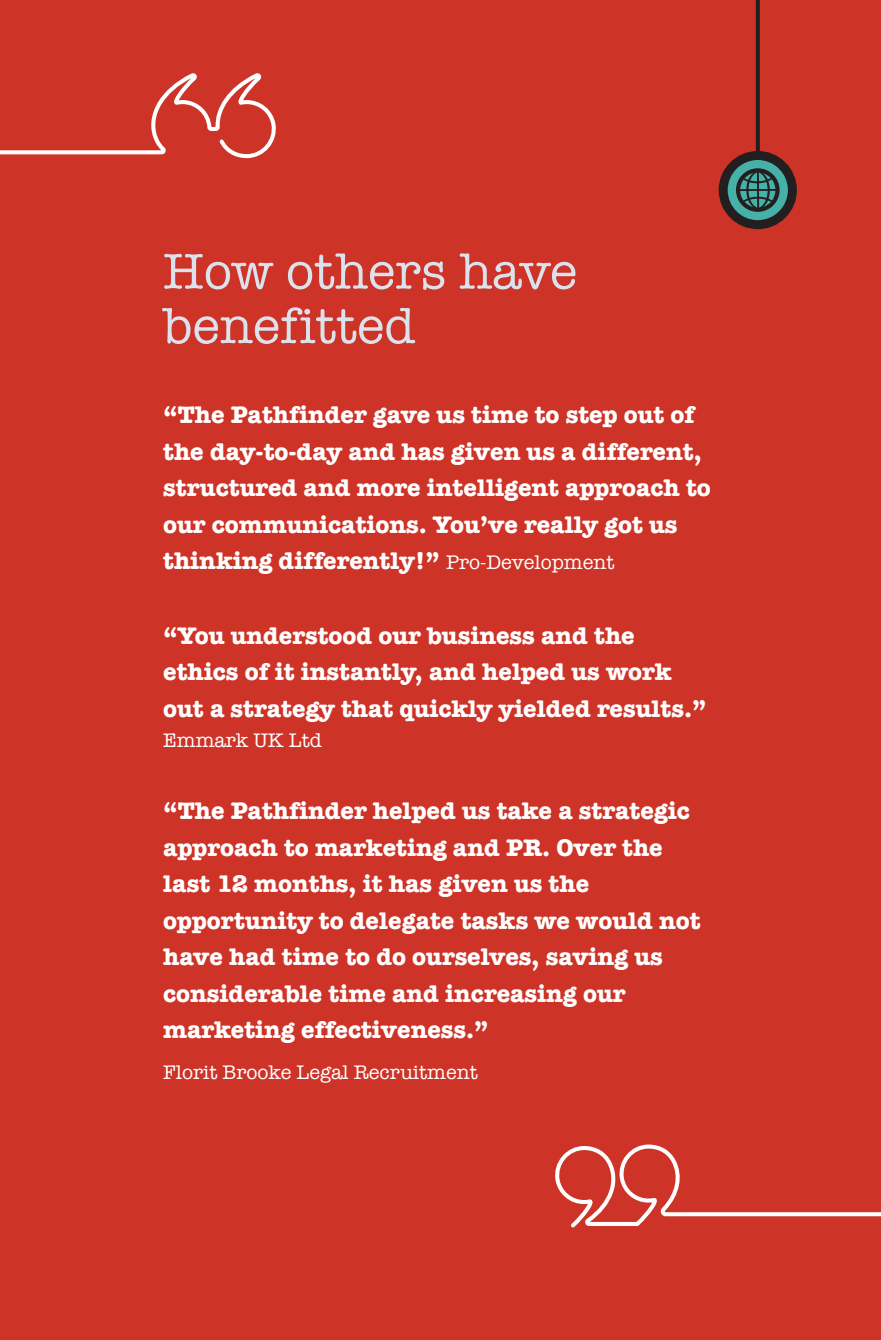
<style>
.page{position:relative;width:881px;height:1340px;background:#fff}
.page>*{position:absolute;margin:0;border:0;box-sizing:border-box;transform-origin:0 0}
.t1{font:51.75px/54.4px "American Typewriter";color:#dce2eb}
.t2{font:700 24.75px/36.4px "American Typewriter";color:#fff}
.t3{font:20.25px "American Typewriter";color:#fff}
.s1{font-weight:400;font-size:20.25px}
</style>
<div class="page">
<div style="left:0;top:0;width:880px;height:1339px;background:#cd3327"></div>
<svg style="left:755px;top:0;width:4px;height:151px"></svg>
<svg style="left:722px;top:155px;width:70px;height:70px"></svg>
<div style="left:718px;top:151px;width:78px;height:78px;border:9px solid #231f20;border-radius:50%"></div>
<svg style="left:735px;top:168px;width:44px;height:44px;background:#356e6a"></svg>
<svg style="left:0;top:73px;width:276px;height:86px"></svg>
<svg style="left:555px;top:1144px;width:325px;height:84px"></svg>
<h1 class="t1" style="left:163px;top:242px;width:415px">How others have benefitted</h1>
<p class="t2" style="left:163px;top:395px;width:549px">“The Pathfinder gave us time to step out of the day-to-day and has given us a different, structured and more intelligent approach to our communications. You’ve really got us thinking differently!” <span class="s1">Pro-Development</span></p>
<p class="t2" style="left:163px;top:616px;width:544px">“You understood our business and the ethics of it instantly, and helped us work out a strategy that quickly yielded results.”</p>
<p class="t3" style="left:163px;top:724px;width:160px">Emmark UK Ltd</p>
<p class="t2" style="left:163px;top:791px;width:538px">“The Pathfinder helped us take a strategic approach to marketing and PR. Over the last 12 months, it has given us the opportunity to delegate tasks we would not have had time to do ourselves, saving us considerable time and increasing our marketing effectiveness.”</p>
<p class="t3" style="left:163px;top:1057px;width:316px">Florit Brooke Legal Recruitment</p>
</div>
